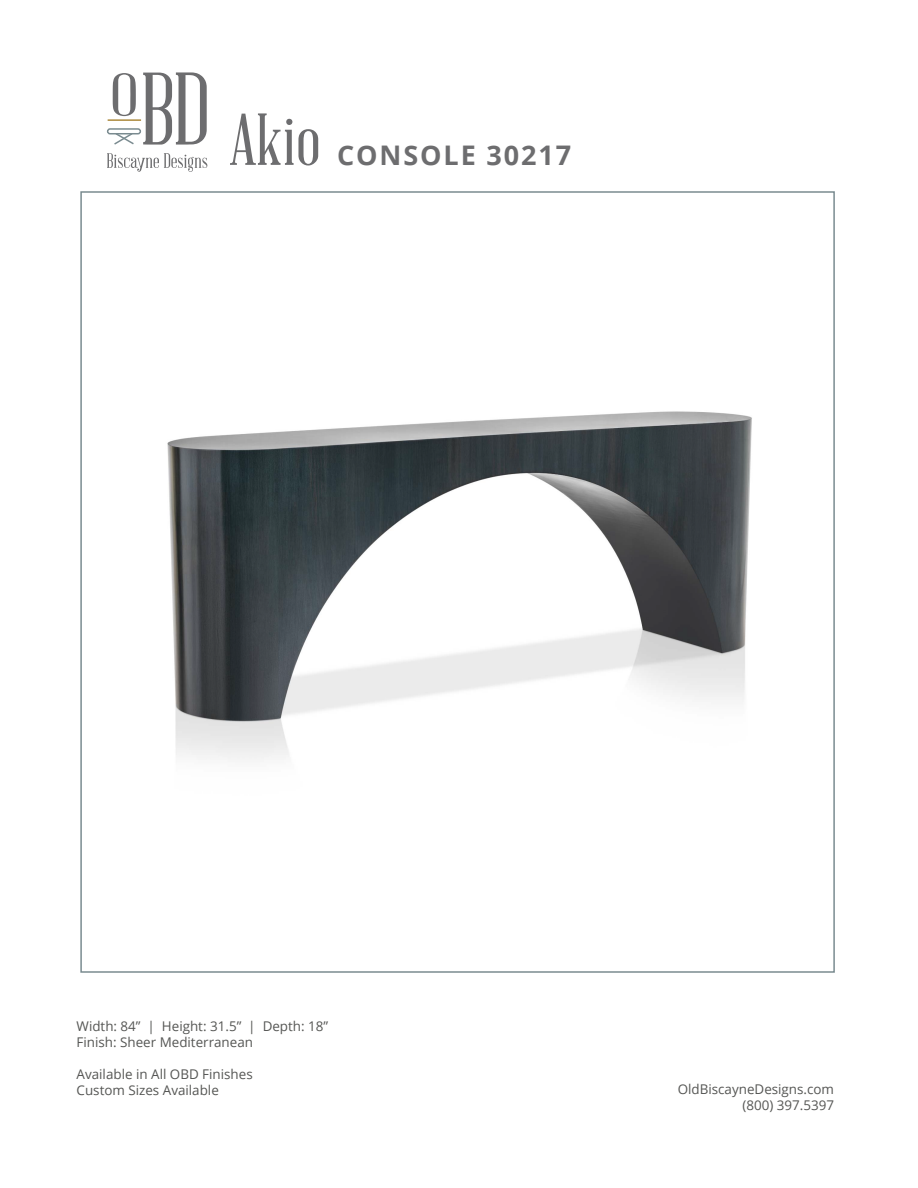
<style>
.page{position:relative;width:918px;height:1188px;background:#fff}
.page>*{position:absolute;margin:0;border:0;box-sizing:border-box;transform-origin:0 0}
.t1{font:72px "Abraham Lincoln";color:#6d6d6f}
.t2{font:700 27px "Open Sans";letter-spacing:.07em;color:#6d6d6f}
.t3{font:13.35px/16px "Open Sans";color:#555654}
</style>
<div class="page">
<img style="left:167px;top:411px;width:585px;height:349px">
<div style="left:107px;top:128px;width:34px;height:6px;border:2px solid #7a8b90;border-radius:2px"></div>
<svg style="left:113px;top:132px;width:22px;height:13px"></svg>
<svg style="left:113px;top:73px;width:23px;height:43px"></svg>
<hr style="left:108px;top:119px;width:33px;height:2px;background:#ac8a3d">
<svg style="left:143px;top:72px;width:64px;height:73px"></svg>
<svg style="left:107px;top:153px;width:100px;height:19px"></svg>
<h1 class="t1" style="left:229px;top:102px;width:93px">Akio</h1>
<h2 class="t2" style="left:337px;top:136px;width:236px">CONSOLE 30217</h2>
<p class="t3" style="left:77px;top:1018px;width:253px">Width: 84” | Height: 31.5” | Depth: 18”<br>Finish: Sheer Mediterranean</p>
<p class="t3" style="left:77px;top:1066px;width:178px">Available in All OBD Finishes<br>Custom Sizes Available</p>
<p class="t3" style="left:678px;top:1081px;width:158px;text-align:right">OldBiscayneDesigns.com (800) 397.5397</p>
</div>
